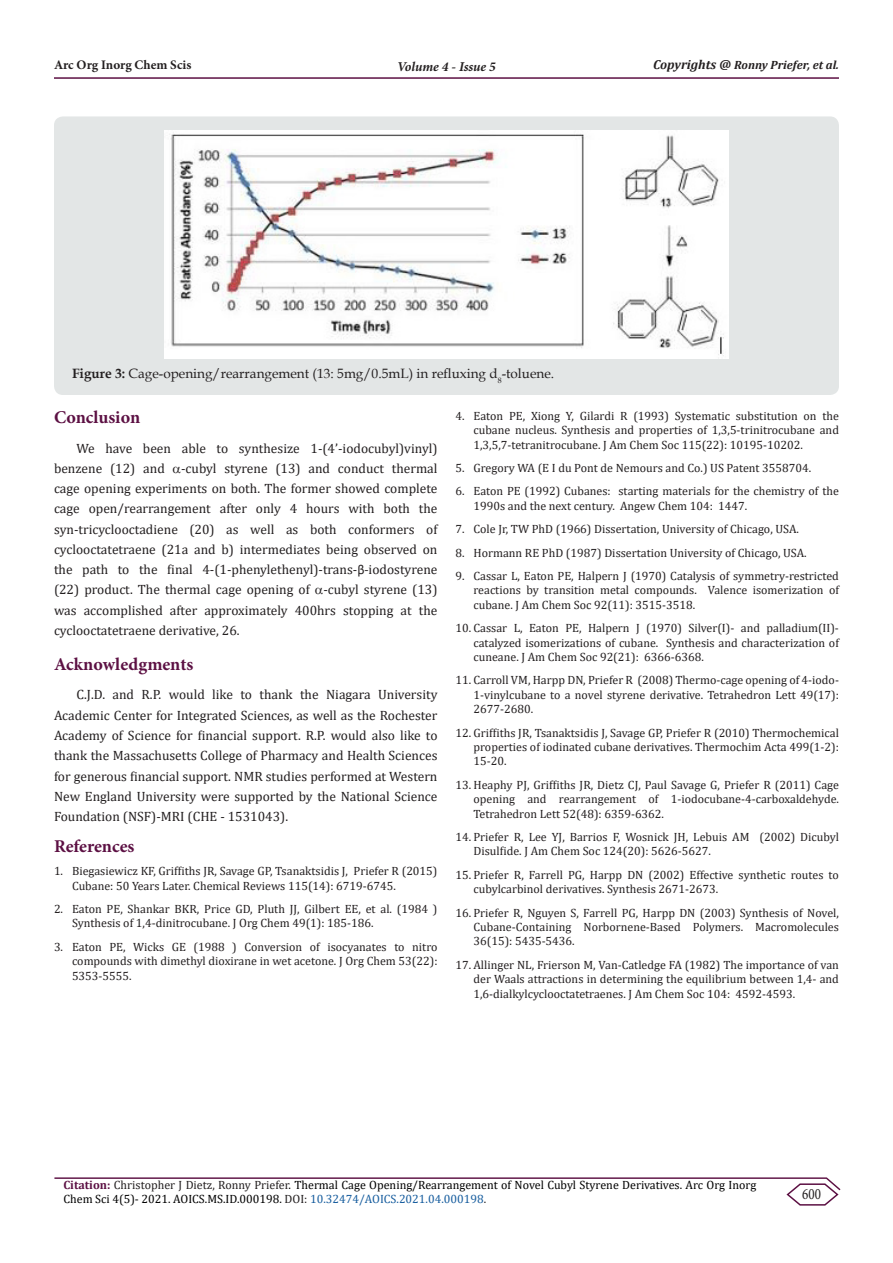
<style>
.page{position:relative;width:893px;height:1263px;background:#fff}
.page>*{position:absolute;margin:0;border:0;box-sizing:border-box;transform-origin:0 0}
.t1{font:700 18px "Minion Pro";color:#5c1043}
.t2{font:15.75px "Minion Pro";color:#231f20;scale:.83 1}
.t3{font:13.5px/20.2px "Cambria";color:#231f20;text-align:justify}
.t4{font:13.5px "Book Antiqua";color:#231f20}
.t5{font:italic 700 13.5px "Minion Pro";letter-spacing:-.005em;color:#231f20}
.t6{font:700 13.05px "Minion Pro";color:#231f20}
.t7{font:12px/14.4px "Cambria";color:#231f20;text-align:justify}
.t8{font:12px/14.4px "Cambria";color:#000}
.t9{font:italic 700 12px "Cambria";color:#231f20}
.s1{font-size:13.05px}
.s2{font-weight:700}
.s3{font-family:"Calibri"}
.s4{font-weight:700;color:#5c1043}
.s5{color:#231f20}
.s6{color:#175d9e}
</style>
<div class="page">
<hr style="left:54px;top:1177px;width:773px;height:2px;background:#5c1043">
<hr style="left:54px;top:77px;width:785px;height:2px;background:#5c1043">
<svg style="left:785px;top:1177px;width:56px;height:29px"></svg>
<div style="left:54px;top:116px;width:785px;height:279px;background:#e3e6e6;border-radius:9px"></div>
<img style="left:165px;top:130px;width:563px;height:229px">
<p class="t6" style="left:54px;top:55px;width:139px">Arc Org Inorg Chem Scis</p>
<p class="t5" style="left:397px;top:57px;width:100px">Volume 4 - Issue 5</p>
<p class="t9" style="left:653px;top:56px;width:187px"><span class="s1">Copyrights @</span> Ronny Priefer, et al.</p>
<p class="t4" style="left:72px;top:364px;width:484px"><span class="s2">Figure 3:</span> Cage-opening/rearrangement (13: 5mg/0.5mL) in refluxing d<sub>8</sub>-toluene.</p>
<p class="t1" style="left:54px;top:405px;width:88px">Conclusion</p>
<p class="t3" style="left:54px;top:438px;width:385px;text-indent:22px">We have been able to synthesize 1-(4’-iodocubyl)vinyl) benzene (12) and -cubyl styrene (13) and conduct thermal cage opening experiments on both. The former showed complete cage open/rearrangement after only 4 hours with both the syn-tricyclooctadiene (20) as well as both conformers of cyclooctatetraene (21a and b) intermediates being observed on the path to the final 4-(1-phenylethenyl)-trans-<span class="s3">β-</span>iodostyrene (22) product. The thermal cage opening of -cubyl styrene (13) was accomplished after approximately 400hrs stopping at the cyclooctatetraene derivative, 26.</p>
<p class="t1" style="left:54px;top:652px;width:141px">Acknowledgments</p>
<p class="t3" style="left:54px;top:685px;width:385px;text-indent:22px">C.J.D. and R.P. would like to thank the Niagara University Academic Center for Integrated Sciences, as well as the Rochester Academy of Science for financial support. R.P. would also like to thank the Massachusetts College of Pharmacy and Health Sciences for generous financial support. NMR studies performed at Western New England University were supported by the National Science Foundation (NSF)-MRI (CHE - 1531043).</p>
<p class="t1" style="left:54px;top:833px;width:82px">References</p>
<p class="t7" style="left:72px;top:864px;width:367px;text-indent:-18px">1. Biegasiewicz KF, Griffiths JR, Savage GP, Tsanaktsidis J, Priefer R (2015)<br>Cubane: 50 Years Later. Chemical Reviews 115(14): 6719-6745.</p>
<p class="t7" style="left:72px;top:902px;width:367px;text-indent:-18px">2. Eaton PE, Shankar BKR, Price GD, Pluth JJ, Gilbert EE, et al. (1984 )<br>Synthesis of 1,4-dinitrocubane. J Org Chem 49(1): 185-186.</p>
<p class="t7" style="left:72px;top:939px;width:367px;text-indent:-18px">3. Eaton PE, Wicks GE (1988 ) Conversion of isocyanates to nitro compounds with dimethyl dioxirane in wet acetone. J Org Chem 53(22):<br>5353-5555.</p>
<p class="t7" style="left:473px;top:408px;width:367px;text-indent:-18px">4. Eaton PE, Xiong Y, Gilardi R (1993) Systematic substitution on the cubane nucleus. Synthesis and properties of 1,3,5-trinitrocubane and 1,3,5,7-tetranitrocubane. J Am Chem Soc 115(22): 10195-10202.</p>
<p class="t7" style="left:455px;top:461px;width:357px">5. Gregory WA (E I du Pont de Nemours and Co.) US Patent 3558704.</p>
<p class="t7" style="left:473px;top:484px;width:367px;text-indent:-18px">6. Eaton PE (1992) Cubanes: starting materials for the chemistry of the<br>1990s and the next century. Angew Chem 104: 1447.</p>
<p class="t7" style="left:455px;top:522px;width:345px">7. Cole Jr, TW PhD (1966) Dissertation, University of Chicago, USA.</p>
<p class="t7" style="left:455px;top:545px;width:353px">8. Hormann RE PhD (1987) Dissertation University of Chicago, USA.</p>
<p class="t7" style="left:473px;top:569px;width:367px;text-indent:-18px">9. Cassar L, Eaton PE, Halpern J (1970) Catalysis of symmetry-restricted reactions by transition metal compounds. Valence isomerization of cubane. J Am Chem Soc 92(11): 3515-3518.</p>
<p class="t7" style="left:473px;top:621px;width:367px;text-indent:-18px">10. Cassar L, Eaton PE, Halpern J (1970) Silver(I)- and palladium(II)- catalyzed isomerizations of cubane. Synthesis and characterization of cuneane. J Am Chem Soc 92(21): 6366-6368.</p>
<p class="t7" style="left:473px;top:673px;width:367px;text-indent:-18px">11. Carroll VM, Harpp DN, Priefer R (2008) Thermo-cage opening of 4-iodo-1-vinylcubane to a novel styrene derivative. Tetrahedron Lett 49(17):<br>2677-2680.</p>
<p class="t7" style="left:473px;top:725px;width:367px;text-indent:-18px">12. Griffiths JR, Tsanaktsidis J, Savage GP, Priefer R (2010) Thermochemical properties of iodinated cubane derivatives. Thermochim Acta 499(1-2):<br>15-20.</p>
<p class="t7" style="left:473px;top:777px;width:367px;text-indent:-18px">13. Heaphy PJ, Griffiths JR, Dietz CJ, Paul Savage G, Priefer R (2011) Cage opening and rearrangement of 1-iodocubane-4-carboxaldehyde.<br>Tetrahedron Lett 52(48): 6359-6362.</p>
<p class="t7" style="left:473px;top:830px;width:367px;text-indent:-18px">14. Priefer R, Lee YJ, Barrios F, Wosnick JH, Lebuis AM (2002) Dicubyl<br>Disulfide. J Am Chem Soc 124(20): 5626-5627.</p>
<p class="t7" style="left:473px;top:867px;width:367px;text-indent:-18px">15. Priefer R, Farrell PG, Harpp DN (2002) Effective synthetic routes to cubylcarbinol derivatives. Synthesis 2671-2673.</p>
<p class="t7" style="left:473px;top:905px;width:367px;text-indent:-18px">16. Priefer R, Nguyen S, Farrell PG, Harpp DN (2003) Synthesis of Novel, Cubane-Containing Norbornene-Based Polymers. Macromolecules 36(15): 5435-5436.</p>
<p class="t7" style="left:473px;top:957px;width:367px;text-indent:-18px">17. Allinger NL, Frierson M, Van-Catledge FA (1982) The importance of van der Waals attractions in determining the equilibrium between 1,4- and 1,6-dialkylcyclooctatetraenes. J Am Chem Soc 104: 4592-4593.</p>
<p class="t8" style="left:63px;top:1177px;width:694px"><span class="s4">Citation:</span> <span class="s5">Christopher J Dietz, Ronny Priefer</span>. Thermal Cage Opening/Rearrangement of Novel Cubyl Styrene Derivatives. Arc Org Inorg<br>Chem Sci 4(5)- 2021. AOICS.MS.ID.000198. <span class="s5">DOI:</span> <span class="s6">10.32474/AOICS.2021.04.000198</span><span class="s5">.</span></p>
<p class="t2" style="left:802px;top:1184px;width:24px">600</p>
</div>
